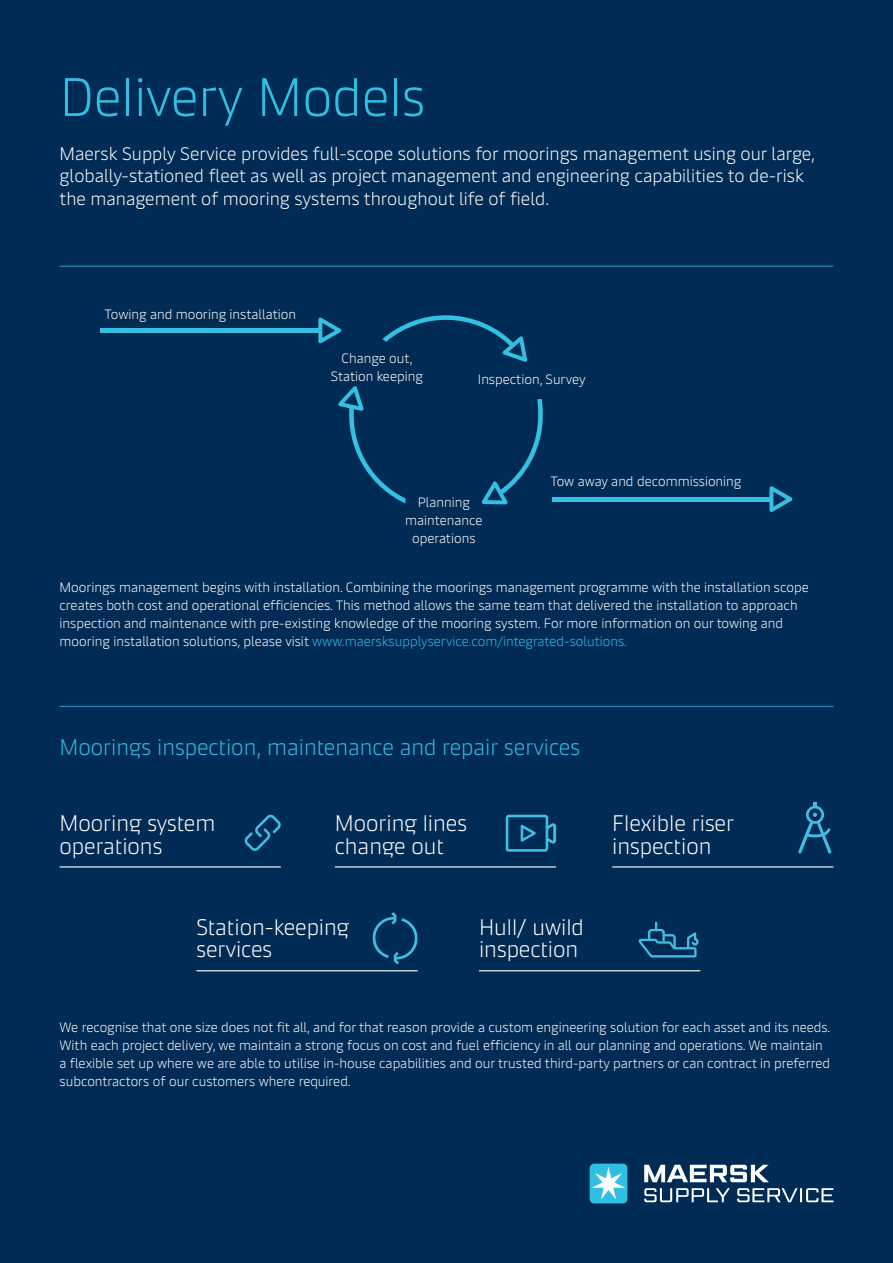
<style>
.page{position:relative;width:893px;height:1263px;background:#002b54}
.page>*{position:absolute;margin:0;border:0;box-sizing:border-box;transform-origin:0 0}
.Maersk_Headline_Medi{font:300 54px "Maersk Headline";color:#30bfe2}
.Maersk_Table_with_li{font:300 22.5px/22.5px "Maersk Headline";color:#fff}
.Maersk_Table_with_li-2{font:300 22.5px "Maersk Headline";color:#30bfe2}
.Maersk_Subheading{font:300 18px/22.5px "Maersk Text";color:#fff}
.Maersk_Body_Copy{font:300 13.5px/18px "Maersk Text";color:#fff}
.s1{color:#30bfe2}
</style>
<div class="page">
<svg style="left:245px;top:815px;width:36px;height:36px"></svg>
<svg style="left:798px;top:802px;width:33px;height:52px"></svg>
<svg style="left:506px;top:815px;width:50px;height:37px"></svg>
<svg style="left:639px;top:922px;width:60px;height:35px"></svg>
<svg style="left:372px;top:912px;width:46px;height:52px"></svg>
<div style="left:101px;top:328px;width:218px;height:5px;background:#34c0e2"></div>
<svg style="left:769px;top:486px;width:23px;height:26px"></svg>
<hr style="left:552px;top:497px;width:218px;height:4px;background:#34c0e2">
<svg style="left:318px;top:315px;width:225px;height:189px"></svg>
<hr style="left:60px;top:706px;width:773px;height:1px;background:#30bfe2">
<hr style="left:60px;top:266px;width:773px;height:1px;background:#30bfe2">
<hr style="left:60px;top:866px;width:221px;height:1px;background:#fff">
<hr style="left:335px;top:866px;width:221px;height:1px;background:#fff">
<hr style="left:612px;top:866px;width:221px;height:1px;background:#fff">
<hr style="left:479px;top:970px;width:221px;height:1px;background:#fff">
<hr style="left:196px;top:970px;width:222px;height:1px;background:#fff">
<svg style="left:644px;top:1188px;width:86px;height:14px"></svg>
<svg style="left:737px;top:1188px;width:96px;height:14px"></svg>
<svg style="left:644px;top:1165px;width:125px;height:17px"></svg>
<div style="left:590px;top:1163px;width:37px;height:40px;background:#30bfe2;border-radius:5px"></div>
<svg style="left:592px;top:1167px;width:33px;height:32px"></svg>
<p class="Maersk_Headline_Medi" style="left:60px;top:55px;width:367px">Delivery Models</p>
<p class="Maersk_Subheading" style="left:60px;top:139px;width:757px">Maersk Supply Service provides full-scope solutions for moorings management using our large, globally-stationed fleet as well as project management and engineering capabilities to de-risk the management of mooring systems throughout life of field.</p>
<p class="Maersk_Body_Copy" style="left:105px;top:303px;width:193px">Towing and mooring installation</p>
<p class="Maersk_Body_Copy" style="left:342px;top:347px;width:72px">Change out,</p>
<p class="Maersk_Body_Copy" style="left:331px;top:365px;width:94px">Station keeping</p>
<p class="Maersk_Body_Copy" style="left:478px;top:369px;width:109px">Inspection, Survey</p>
<p class="Maersk_Body_Copy" style="left:550px;top:471px;width:192px">Tow away and decommissioning</p>
<p class="Maersk_Body_Copy" style="left:418px;top:492px;width:54px">Planning</p>
<p class="Maersk_Body_Copy" style="left:405px;top:510px;width:79px;text-align:center">maintenance operations</p>
<p class="Maersk_Body_Copy" style="left:60px;top:576px;width:751px">Moorings management begins with installation. Combining the moorings management programme with the installation scope creates both cost and operational efficiencies. This method allows the same team that delivered the installation to approach inspection and maintenance with pre-existing knowledge of the mooring system. For more information on our towing and mooring installation solutions, please visit <span class="s1">www.maersksupplyservice.com/integrated-solutions.</span></p>
<p class="Maersk_Table_with_li-2" style="left:60px;top:729px;width:522px">Moorings inspection, maintenance and repair services</p>
<p class="Maersk_Table_with_li" style="left:60px;top:809px;width:157px">Mooring system operations</p>
<p class="Maersk_Table_with_li" style="left:335px;top:809px;width:134px">Mooring lines change out</p>
<p class="Maersk_Table_with_li" style="left:612px;top:809px;width:123px">Flexible riser inspection</p>
<p class="Maersk_Table_with_li" style="left:196px;top:913px;width:154px">Station-keeping services</p>
<p class="Maersk_Table_with_li" style="left:479px;top:913px;width:106px">Hull/ uwild inspection</p>
<p class="Maersk_Body_Copy" style="left:60px;top:1016px;width:772px">We recognise that one size does not fit all, and for that reason provide a custom engineering solution for each asset and its needs.<br>With each project delivery, we maintain a strong focus on cost and fuel efficiency in all our planning and operations. We maintain a flexible set up where we are able to utilise in-house capabilities and our trusted third-party partners or can contract in preferred subcontractors of our customers where required.</p>
</div>
